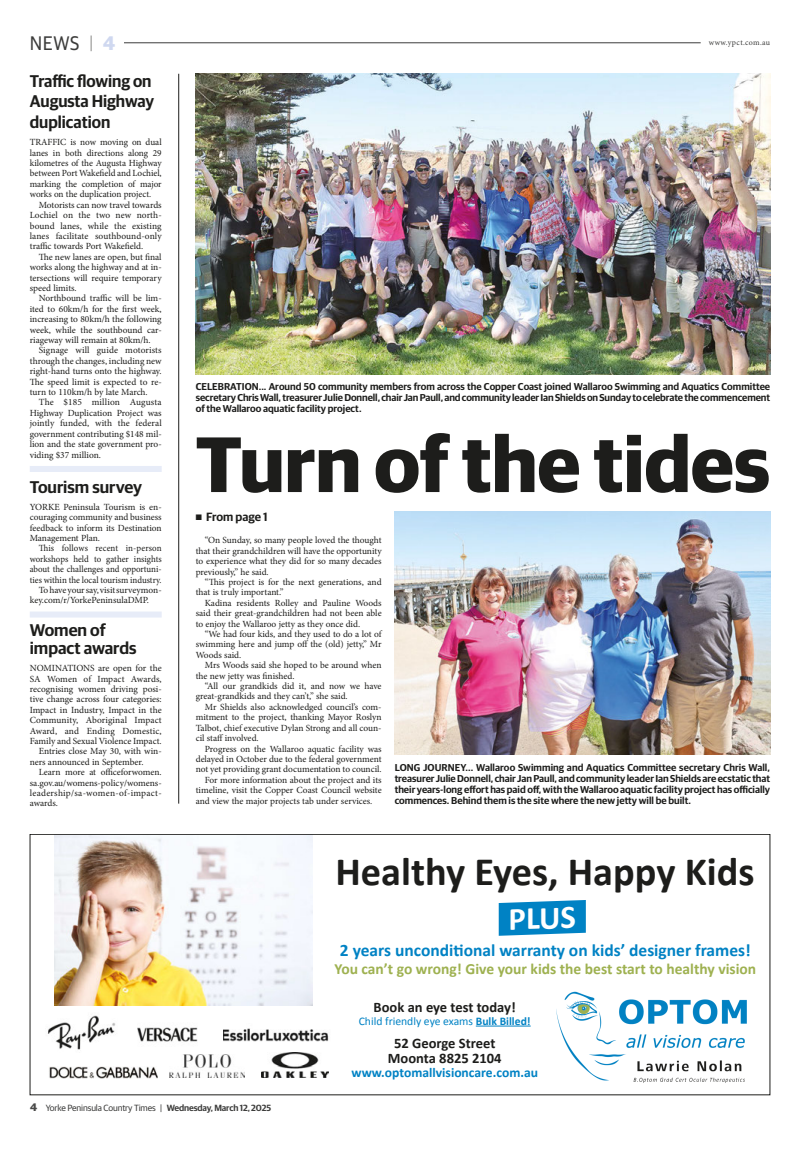
<style>
.page{position:relative;width:800px;height:1149px;background:#fff}
.page>*{position:absolute;margin:0;border:0;box-sizing:border-box;transform-origin:0 0}
.t1{font:700 78.7px "Guardian Sans";color:#1d1d1b}
.t2{font:700 40.4px "Calibri";color:#1d1d1b}
.t3{font:700 32.7px "Calibri";color:#fff}
.t4{font:19.7px "Guardian Sans";color:#3c3c3b;scale:.95 1}
.t5{font:100 19.7px "Guardian Sans";color:#3c3c3b;scale:.95 1}
.t6{font:700 17.5px "Calibri";color:#0082c4}
.t7{font:600 17px/19.6px "Guardian Sans";color:#1d1d1b}
.t8{font:700 15.5px "Calibri";color:#9eb150}
.t9{font:700 14.5px/14.9px "Calibri";color:#1d1d1b;text-align:center}
.t10{font:700 13.6px "Calibri";color:#0082c4}
.t11{font:600 12px "Guardian Sans";letter-spacing:-.005em;color:#1d1d1b}
.t12{font:11.6px "Calibri";color:#0082c4}
.t13{font:600 10px/11px "Guardian Sans";color:#1d1d1b;text-align:justify}
.t14{font:9.4px/10.4px "Minion Pro";letter-spacing:-.005em;color:#1d1d1b;text-align:justify}
.t15{font:9.4px "Minion Pro";letter-spacing:-.005em;color:#1d1d1b;scale:.95 1}
.t16{font:9.4px "Minion Pro";letter-spacing:.03em;color:#1d1d1b}
.t17{font:9.4px "Minion Pro";letter-spacing:.015em;color:#1d1d1b;scale:.95 1}
.t18{font:9px "Guardian Sans";letter-spacing:-.015em;color:#3c3c3b}
.t19{font:8px "Minion Pro";letter-spacing:.045em;color:#3c3c3b}
.s1{font-weight:700;color:#cfd8f0}
.s2{font-weight:700}
.s3{font-weight:700;font-size:11px;color:#4a4a49}
.s4{font-weight:600}
</style>
<div class="page">
<hr style="left:113px;top:43px;width:587px;height:1px;background:#3c3c3b">
<div style="left:30px;top:34px;width:94px;height:16px;background:#fff"></div>
<img style="left:558px;top:999px;width:189px;height:82px">
<img style="left:631px;top:1057px;width:116px;height:26px">
<img style="left:556px;top:991px;width:47px;height:32px">
<img style="left:47px;top:1027px;width:68px;height:23px">
<img style="left:137px;top:1027px;width:61px;height:15px">
<img style="left:223px;top:1028px;width:106px;height:14px">
<img style="left:49px;top:1066px;width:109px;height:13px">
<img style="left:169px;top:1054px;width:76px;height:23px">
<img style="left:261px;top:1052px;width:68px;height:25px">
<img style="left:52px;top:835px;width:261px;height:192px">
<img style="left:55px;top:835px;width:258px;height:170px">
<div style="left:30px;top:833px;width:740px;height:261px;border:1px solid #1d1d1b"></div>
<hr style="left:475px;top:1025px;width:55px;height:1px;background:#0082c4">
<svg style="left:498px;top:900px;width:87px;height:35px;background:#128bc8"></svg>
<hr style="left:178px;top:74px;width:1px;height:729px;background:#1d1d1b">
<img style="left:394px;top:511px;width:376px;height:243px">
<img style="left:196px;top:74px;width:574px;height:300px">
<div style="left:30px;top:466px;width:132px;height:6px;background:#e7ecf8"></div>
<div style="left:30px;top:611px;width:132px;height:6px;background:#e7ecf8"></div>
<h3 class="t5" style="left:89px;top:29px;width:29px">| <span class="s1">4</span></h3>
<h3 class="t4" style="left:30px;top:29px;width:54px">NEWS</h3>
<p class="t19" style="left:708px;top:37px;width:63px">www.ypct.com.au</p>
<h3 class="t7" style="left:30px;top:70px;width:126px">Traffic flowing on<br>Augusta Highway</h3>
<h3 class="t7" style="left:30px;top:111px;width:82px">duplication</h3>
<p class="t14" style="left:30px;top:137px;width:133px">TRAFFIC is now moving on dual lanes in both directions along 29 kilometres of the Augusta Highway between Port Wakefield and Lochiel, marking the completion of major works on the duplication project.</p>
<p class="t14" style="left:30px;top:199px;width:133px;text-indent:9px">Motorists can now travel towards Lochiel on the two new north&shy;bound lanes, while the existing lanes facilitate southbound-only traffic towards Port Wakefield.</p>
<p class="t14" style="left:30px;top:251px;width:133px;text-indent:9px">The new lanes are open, but final works along the highway and at in&shy;tersections will require temporary speed limits.</p>
<p class="t14" style="left:30px;top:293px;width:133px;text-indent:9px">Northbound traffic will be lim&shy;ited to 60km/h for the first week, increasing to 80km/h the following week, while the southbound car&shy;riageway will remain at 80km/h.</p>
<p class="t14" style="left:30px;top:345px;width:133px;text-indent:9px">Signage will guide motorists through the changes, including new right-hand turns onto the highway.<br>The speed limit is expected to re&shy;turn to 110km/h by late March.</p>
<p class="t14" style="left:30px;top:397px;width:133px;text-indent:9px">The $185 million Augusta Highway Duplication Project was jointly funded, with the federal government contributing $148 mil&shy;lion and the state government pro&shy;viding $37 million.</p>
<h3 class="t7" style="left:30px;top:475px;width:114px">Tourism survey</h3>
<p class="t14" style="left:30px;top:501px;width:133px">YORKE Peninsula Tourism is en&shy;couraging community and business feedback to inform its Destination Management Plan.</p>
<p class="t17" style="left:39px;top:542px;width:131px">This follows recent in-person</p>
<p class="t15" style="left:30px;top:552px;width:140px">workshops held to gather insights</p>
<p class="t15" style="left:30px;top:562px;width:140px">about the challenges and opportuni-</p>
<p class="t15" style="left:30px;top:573px;width:140px">ties within the local tourism industry.</p>
<p class="t14" style="left:39px;top:584px;width:124px">To have your say, visit surveymon-</p>
<p class="t14" style="left:30px;top:595px;width:121px">key.com/r/YorkePeninsulaDMP.</p>
<h3 class="t7" style="left:30px;top:619px;width:108px;line-height:18.6px">Women of impact awards</h3>
<p class="t14" style="left:30px;top:662px;width:133px">NOMINATIONS are open for the</p>
<p class="t14" style="left:30px;top:673px;width:133px">SA Women of Impact Awards,</p>
<p class="t14" style="left:30px;top:683px;width:133px">recognising women driving posi-</p>
<p class="t14" style="left:30px;top:694px;width:133px">tive change across four categories:</p>
<p class="t14" style="left:30px;top:704px;width:133px">Impact in Industry, Impact in the</p>
<p class="t14" style="left:30px;top:714px;width:133px">Community, Aboriginal Impact</p>
<p class="t14" style="left:30px;top:725px;width:133px">Award, and Ending Domestic,</p>
<p class="t14" style="left:30px;top:735px;width:133px">Family and Sexual Violence Impact.</p>
<p class="t14" style="left:39px;top:746px;width:124px">Entries close May 30, with win-</p>
<p class="t14" style="left:30px;top:756px;width:115px">ners announced in September.</p>
<p class="t14" style="left:39px;top:766px;width:124px">Learn more at officeforwomen.</p>
<p class="t14" style="left:30px;top:777px;width:133px">sa.gov.au/womens-policy/womens-</p>
<p class="t16" style="left:30px;top:786px;width:133px">leadership/sa-women-of-impact-</p>
<p class="t14" style="left:30px;top:798px;width:30px">awards.</p>
<p class="t13" style="left:196px;top:380px;width:576px">CELEBRATION... Around 50 community members from across the Copper Coast joined Wallaroo Swimming and Aquatics Committee secretary Chris Wall, treasurer Julie Donnell, chair Jan Paull, and community leader Ian Shields on Sunday to celebrate the commencement of the Wallaroo aquatic facility project.</p>
<h1 class="t1" style="left:196px;top:405px;width:576px">Turn of the tides</h1>
<p class="t11" style="left:196px;top:508px;width:73px">■ From page 1</p>
<p class="t14" style="left:196px;top:535px;width:187px;text-indent:9px">“On Sunday, so many people loved the thought that their grandchildren will have the opportunity to experience what they did for so many decades previously,” he said.</p>
<p class="t14" style="left:196px;top:576px;width:187px;text-indent:9px">“This project is for the next generations, and that is truly important.”</p>
<p class="t14" style="left:196px;top:597px;width:187px;text-indent:9px">Kadina residents Rolley and Pauline Woods said their great-grandchildren had not been able to enjoy the Wallaroo jetty as they once did.</p>
<p class="t14" style="left:196px;top:628px;width:187px;text-indent:9px">“We had four kids, and they used to do a lot of swimming here and jump off the (old) jetty,” Mr Woods said.</p>
<p class="t14" style="left:196px;top:660px;width:187px;text-indent:9px">Mrs Woods said she hoped to be around when the new jetty was finished.</p>
<p class="t14" style="left:196px;top:680px;width:187px;text-indent:9px">“All our grandkids did it, and now we have great-grandkids and they can’t,” she said.</p>
<p class="t14" style="left:196px;top:701px;width:187px;text-indent:9px">Mr Shields also acknowledged council’s com&shy;mitment to the project, thanking Mayor Roslyn Talbot, chief executive Dylan Strong and all coun&shy;cil staff involved.</p>
<p class="t14" style="left:205px;top:743px;width:178px">Progress on the Wallaroo aquatic facility was</p>
<p class="t14" style="left:196px;top:753px;width:187px">delayed in October due to the federal government</p>
<p class="t14" style="left:196px;top:764px;width:187px">not yet providing grant documentation to council.</p>
<p class="t14" style="left:205px;top:774px;width:178px">For more information about the project and its</p>
<p class="t14" style="left:196px;top:784px;width:187px">timeline, visit the Copper Coast Council website</p>
<p class="t14" style="left:196px;top:795px;width:178px">and view the major projects tab under services.</p>
<p class="t13" style="left:394px;top:760px;width:377px">LONG JOURNEY... Wallaroo Swimming and Aquatics Committee secretary Chris Wall, treasurer Julie Donnell, chair Jan Paull, and community leader Ian Shields are ecstatic that their years-long effort has paid off, with the Wallaroo aquatic facility project has officially commences. Behind them is the site where the new jetty will be built.</p>
<h2 class="t2" style="left:335px;top:846px;width:420px">Healthy Eyes, Happy Kids</h2>
<h3 class="t3" style="left:507px;top:898px;width:69px;rotate:-2deg">PLUS</h3>
<h3 class="t6" style="left:340px;top:939px;width:412px">2 years unconditional warranty on kids’ designer frames!</h3>
<h3 class="t8" style="left:334px;top:959px;width:423px">You can’t go wrong! Give your kids the best start to healthy vision</h3>
<h3 class="t9" style="left:373px;top:998px;width:144px">Book an eye test today!</h3>
<p class="t12" style="left:358px;top:1013px;width:173px">Child friendly eye exams <span class="s2">Bulk Billed!</span></p>
<h3 class="t9" style="left:388px;top:1034px;width:115px">52 George Street<br>Moonta 8825 2104</h3>
<h3 class="t10" style="left:351px;top:1063px;width:188px">www.optomallvisioncare.com.au</h3>
<p class="t18" style="left:30px;top:1101px;width:242px"><span class="s3">4</span> Yorke Peninsula Country Times | <span class="s4">Wednesday, March 12, 2025</span></p>
</div>
